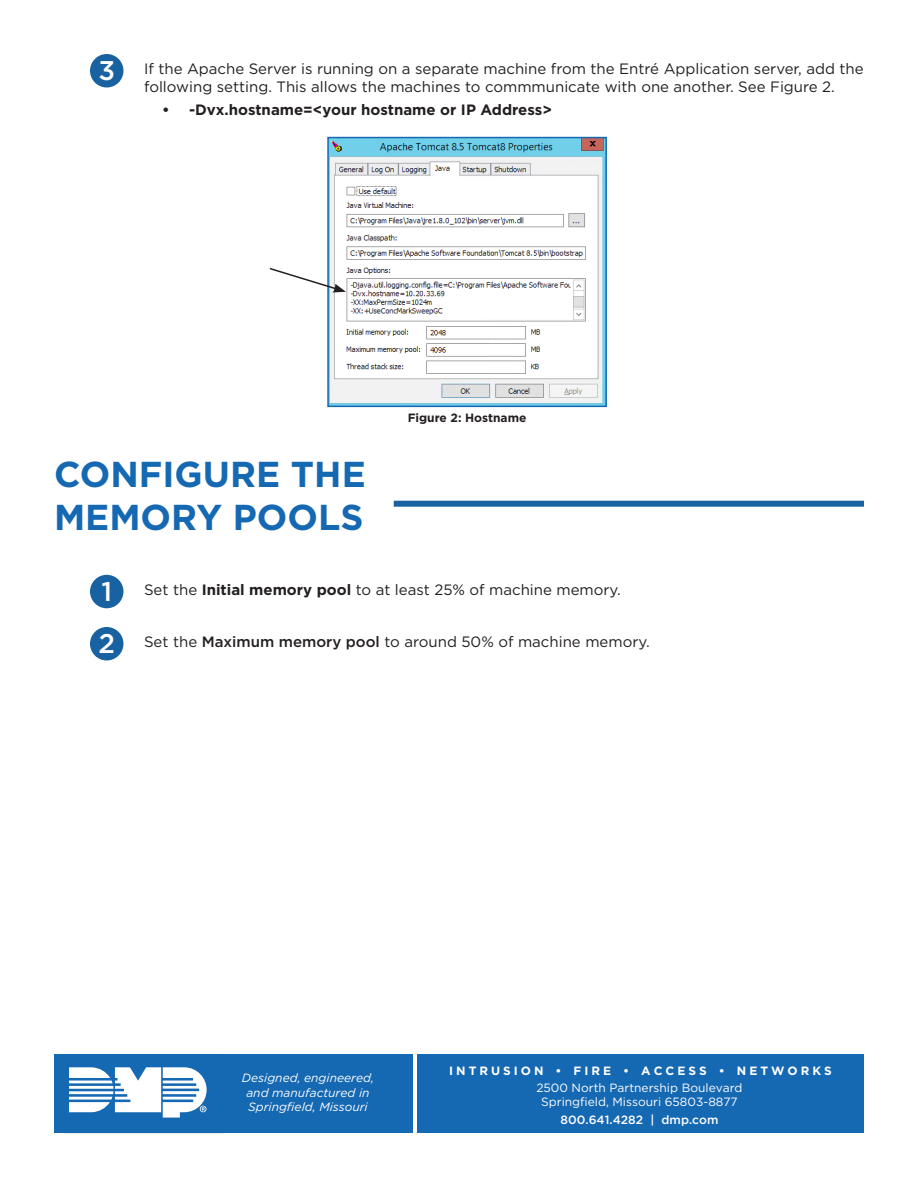
<style>
.page{position:relative;width:918px;height:1188px;background:#fff}
.page>*{position:absolute;margin:0;border:0;box-sizing:border-box;transform-origin:0 0}
.Heading_1{font:700 36px/43.2px "Gotham";color:#1568b2}
.Heading_2{font:500 27px "Gotham";color:#fff}
.t1{font:15px/18px "Gotham";color:#231f20}
.t2{font:700 15px "Gotham";color:#231f20}
.t3{font:12px/14.4px "Gotham";color:#fff;text-align:center}
.t4{font:italic 12px/14.4px "Gotham";color:#fff;text-align:center}
.t5{font:700 12px "Gotham";letter-spacing:.25em;color:#fff}
.t6{font:500 12px "Gotham";color:#fff}
.t7{font:700 12px "Gotham";color:#231f20}
.s1{font-weight:700}
.s2{font-weight:500}
</style>
<div class="page">
<svg style="left:64px;top:1054px;width:160px;height:80px"></svg>
<div style="left:54px;top:1055px;width:359px;height:78px;background:#1568b2"></div>
<div style="left:417px;top:1055px;width:447px;height:78px;background:#1568b2"></div>
<svg style="left:69px;top:1067px;width:138px;height:51px"></svg>
<div style="left:394px;top:501px;width:470px;height:6px;background:#1862a1"></div>
<div style="left:90px;top:575px;width:33px;height:33px;background:#1862a1;border-radius:50%"></div>
<div style="left:90px;top:627px;width:33px;height:33px;background:#1862a1;border-radius:50%"></div>
<img style="left:330px;top:140px;width:274px;height:264px">
<div style="left:327px;top:137px;width:280px;height:270px;border:2px solid #1568b2"></div>
<div style="left:90px;top:54px;width:33px;height:33px;background:#1862a1;border-radius:50%"></div>
<svg style="left:269px;top:267px;width:77px;height:26px"></svg>
<p class="Heading_2" style="left:98px;top:53px;width:18px">3</p>
<p class="t1" style="left:144px;top:60px;width:721px">If the Apache Server is running on a separate machine from the Entré Application server, add the following setting. This allows the machines to commmunicate with one another. See Figure 2.</p>
<p class="t2" style="left:162px;top:100px;width:391px">• -Dvx.hostname=&lt;your hostname or IP Address&gt;</p>
<p class="t7" style="left:408px;top:409px;width:120px">Figure 2: Hostname</p>
<p class="Heading_1" style="left:54px;top:452px;width:313px">CONFIGURE THE<br>MEMORY POOLS</p>
<p class="Heading_2" style="left:101px;top:574px;width:12px">1</p>
<p class="t1" style="left:144px;top:581px;width:478px">Set the <span class="s1">Initial memory pool</span> to at least 25% of machine memory.</p>
<p class="Heading_2" style="left:98px;top:626px;width:18px">2</p>
<p class="t1" style="left:144px;top:633px;width:507px">Set the <span class="s2">Maximum memory pool</span> to around 50% of machine memory.</p>
<p class="t4" style="left:242px;top:1071px;width:134px">Designed, engineered, and manufactured in<br>Springfield, Missouri</p>
<p class="t5" style="left:449px;top:1063px;width:384px">INTRUSION • FIRE • ACCESS • NETWORKS</p>
<p class="t3" style="left:536px;top:1080px;width:208px">2500 North Partnership Boulevard<br>Springfield, Missouri 65803-8877</p>
<p class="t6" style="left:561px;top:1112px;width:159px">800.641.4282 | dmp.com</p>
</div>
